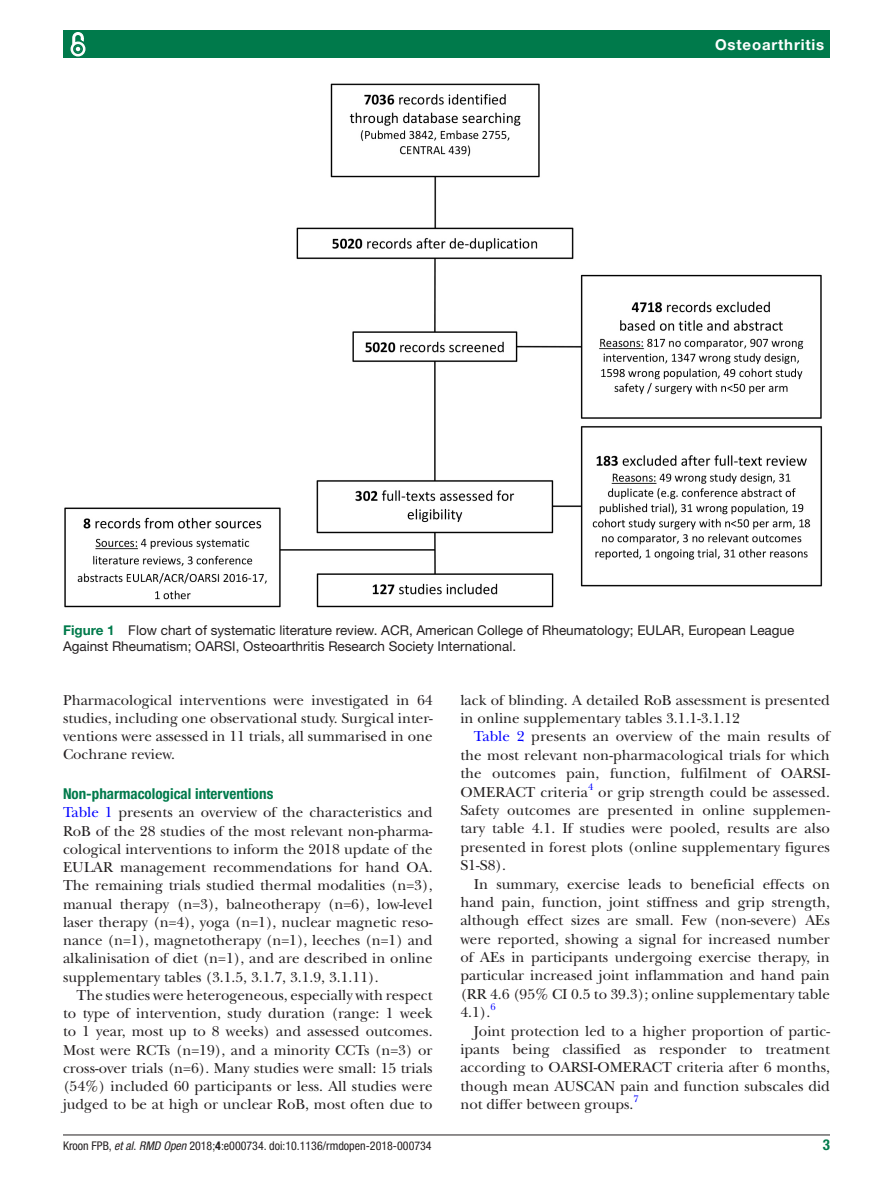
<style>
.page{position:relative;width:893px;height:1191px;background:#fff}
.page>*{position:absolute;margin:0;border:0;box-sizing:border-box;transform-origin:0 0}
.t1{font:15px/18.3px "New Baskerville";color:#231f20;text-align:justify}
.t2{font:700 condensed 15px "Helvetica Neue LT Std";color:#007a4b}
.t3{font:700 15px "Helvetica Neue LT Std";letter-spacing:.055em;color:#fff}
.t4{font:13.5px/16.2px "Helvetica Neue LT Std";color:#231f20}
.t5{font:condensed 12px "Helvetica Neue LT Std";color:#231f20}
.t6{font:9.9px "New Baskerville";color:#00f}
.s1{font-weight:700;color:#007a4b}
.s2{color:#00f}
.s3{font-style:italic}
.s4{font-weight:700}
</style>
<div class="page">
<hr style="left:63px;top:1134px;width:767px;height:1px;background:#231f20">
<div style="left:63px;top:31px;width:767px;height:27px;background:#007a4b"></div>
<svg style="left:70px;top:32px;width:16px;height:25px"></svg>
<div style="left:74px;top:45px;width:8px;height:8px;border:1px solid #007a4b;border-radius:50%"></div>
<img style="left:64px;top:83px;width:759px;height:525px">
<p class="t3" style="left:715px;top:35px;width:111px">Osteoarthritis</p>
<p class="t4" style="left:63px;top:622px;width:733px"><span class="s1">Figure 1</span> Flow chart of systematic literature review. ACR, American College of Rheumatology; EULAR, European League<br>Against Rheumatism; OARSI, Osteoarthritis Research Society International.</p>
<p class="t1" style="left:63px;top:691px;width:371px">Pharmacological interventions were investigated in 64 studies, including one observational study. Surgical inter&shy;ventions were assessed in 11 trials, all summarised in one Cochrane review.</p>
<p class="t2" style="left:63px;top:784px;width:212px">Non-pharmacological interventions</p>
<p class="t1" style="left:63px;top:803px;width:371px"><span class="s2">Table 1</span> presents an overview of the characteristics and RoB of the 28 studies of the most relevant non-pharma&shy;cological interventions to inform the 2018 update of the EULAR management recommendations for hand OA.<br>The remaining trials studied thermal modalities (n=3), manual therapy (n=3), balneotherapy (n=6), low-level laser therapy (n=4), yoga (n=1), nuclear magnetic reso&shy;nance (n=1), magnetotherapy (n=1), leeches (n=1) and alkalinisation of diet (n=1), and are described in online supplementary tables (3.1.5, 3.1.7, 3.1.9, 3.1.11).</p>
<p class="t1" style="left:63px;top:985px;width:371px;text-indent:14px">The studies were heterogeneous, especially with respect to type of intervention, study duration (range: 1 week to 1 year, most up to 8 weeks) and assessed outcomes.<br>Most were RCTs (n=19), and a minority CCTs (n=3) or cross-over trials (n=6). Many studies were small: 15 trials (54%) included 60 participants or less. All studies were judged to be at high or unclear RoB, most often due to</p>
<p class="t1" style="left:460px;top:691px;width:371px">lack of blinding. A detailed RoB assessment is presented in online supplementary tables 3.1.1-3.1.12</p>
<p class="t1" style="left:460px;top:727px;width:371px;text-indent:14px"><span class="s2">Table 2</span> presents an overview of the main results of the most relevant non-pharmacological trials for which the outcomes pain, function, fulfilment of OARSI-OMERACT criteria<sup>4</sup> or grip strength could be assessed.<br>Safety outcomes are presented in online supplemen&shy;tary table 4.1. If studies were pooled, results are also presented in forest plots (online supplementary figures S1-S8).</p>
<p class="t1" style="left:460px;top:874px;width:371px;text-indent:14px">In summary, exercise leads to beneficial effects on hand pain, function, joint stiffness and grip strength, although effect sizes are small. Few (non-severe) AEs were reported, showing a signal for increased number of AEs in participants undergoing exercise therapy, in particular increased joint inflammation and hand pain (RR 4.6 (95% CI 0.5 to 39.3); online supplementary table 4.1).</p>
<p class="t6" style="left:490px;top:1001px;width:7px">6</p>
<p class="t1" style="left:460px;top:1021px;width:371px;text-indent:14px">Joint protection led to a higher proportion of partic&shy;ipants being classified as responder to treatment according to OARSI-OMERACT criteria after 6 months, though mean AUSCAN pain and function subscales did not differ between groups.<sup>7</sup></p>
<p class="t5" style="left:63px;top:1138px;width:370px">Kroon FPB, <span class="s3">et al</span>. <span class="s3">RMD Open</span> 2018;<span class="s4">4</span>:e000734. doi:10.1136/rmdopen-2018-000734</p>
<p class="t2" style="left:823px;top:1135px;width:9px">3</p>
</div>
